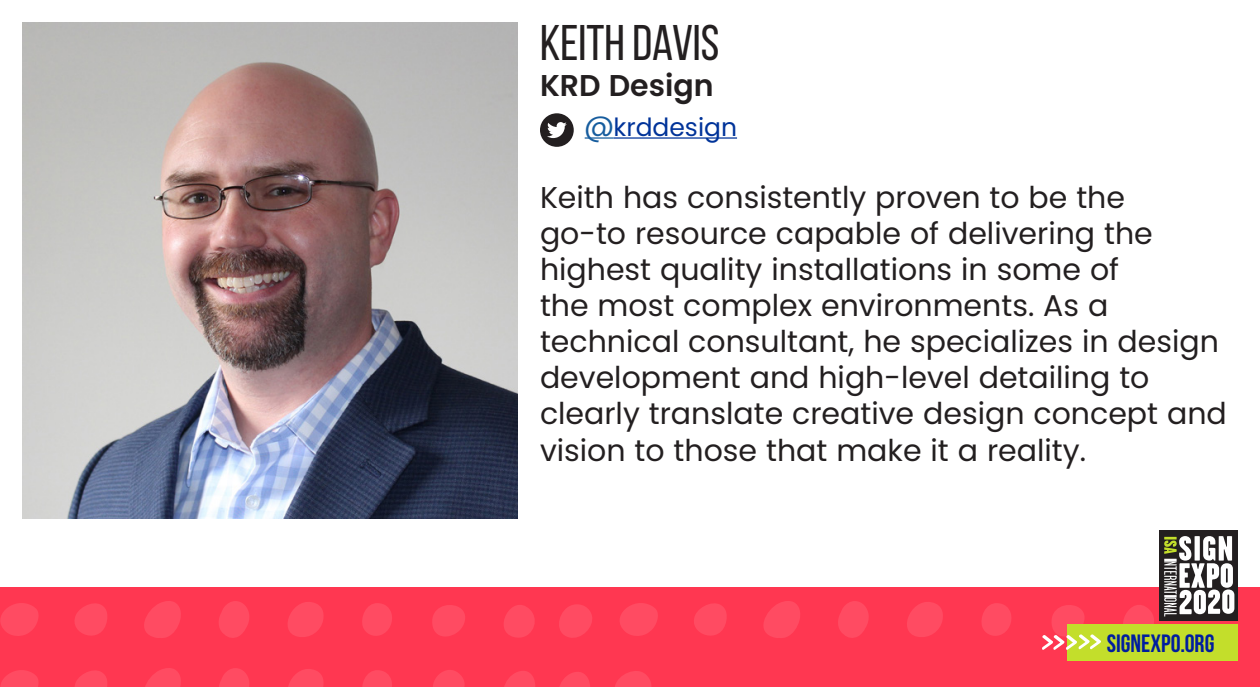
<style>
.page{position:relative;width:1260px;height:687px;background:#fff}
.page>*{position:absolute;margin:0;border:0;box-sizing:border-box;transform-origin:0 0}
.t1{font:50px "Bebas Neue";color:#231f20}
.t2{font:30px/36px "Poppins";color:#231f20}
.t3{font:600 30px "Poppins";color:#231f20}
.t4{font:700 25px "Bebas Neue";color:#001d9f}
.t5{font:25px "Poppins";color:#039}
.s1{color:#175d9e}
</style>
<div class="page">
<svg style="left:585px;top:137px;width:28px;height:1px"></svg>
<hr style="left:613px;top:137px;width:124px;height:1px;background:#039">
<img style="left:22px;top:22px;width:496px;height:496px">
<div style="left:540px;top:113px;width:34px;height:34px;background:#231f20;border-radius:50%"></div>
<svg style="left:547px;top:122px;width:20px;height:16px"></svg>
<div style="left:0;top:587px;width:1260px;height:99px;background:#ff3751"></div>
<svg style="left:0;top:670px;width:38px;height:16px"></svg>
<svg style="left:146px;top:668px;width:35px;height:18px"></svg>
<svg style="left:289px;top:669px;width:35px;height:17px"></svg>
<svg style="left:362px;top:670px;width:30px;height:16px"></svg>
<svg style="left:505px;top:671px;width:30px;height:15px"></svg>
<svg style="left:433px;top:670px;width:32px;height:16px"></svg>
<svg style="left:219px;top:668px;width:30px;height:18px"></svg>
<svg style="left:75px;top:670px;width:32px;height:16px"></svg>
<svg style="left:0;top:603px;width:39px;height:33px"></svg>
<svg style="left:144px;top:601px;width:37px;height:37px"></svg>
<svg style="left:288px;top:602px;width:36px;height:35px"></svg>
<svg style="left:362px;top:603px;width:30px;height:33px"></svg>
<svg style="left:504px;top:605px;width:31px;height:33px"></svg>
<svg style="left:560px;top:672px;width:30px;height:14px"></svg>
<svg style="left:559px;top:604px;width:33px;height:34px"></svg>
<svg style="left:615px;top:671px;width:36px;height:15px"></svg>
<svg style="left:432px;top:605px;width:33px;height:31px"></svg>
<svg style="left:219px;top:601px;width:30px;height:37px"></svg>
<svg style="left:75px;top:603px;width:32px;height:33px"></svg>
<svg style="left:620px;top:603px;width:38px;height:33px"></svg>
<svg style="left:763px;top:601px;width:37px;height:37px"></svg>
<svg style="left:907px;top:602px;width:36px;height:35px"></svg>
<svg style="left:982px;top:603px;width:29px;height:33px"></svg>
<svg style="left:838px;top:601px;width:31px;height:37px"></svg>
<svg style="left:694px;top:603px;width:33px;height:33px"></svg>
<div style="left:1067px;top:624px;width:171px;height:36px;background:#c3de2b"></div>
<svg style="left:1042px;top:605px;width:59px;height:45px"></svg>
<div style="left:1159px;top:529px;width:79px;height:91px;background:#231f20"></div>
<svg style="left:1123px;top:536px;width:111px;height:88px"></svg>
<p class="t1" style="left:540px;top:16px;width:181px">KEITH DAVIS</p>
<p class="t3" style="left:540px;top:68px;width:175px">KRD Design</p>
<p class="t5" style="left:585px;top:113px;width:154px"><span class="s1">@</span>krddesign</p>
<p class="t2" style="left:540px;top:180px;width:688px">Keith has consistently proven to be the<br>go-to resource capable of delivering the highest quality installations in some of<br>the most complex environments. As a technical consultant, he specializes in design development and high-level detailing to clearly translate creative design concept and vision to those that make it a reality.</p>
<p class="t4" style="left:1107px;top:629px;width:109px">SIGNEXPO.ORG</p>
</div>
